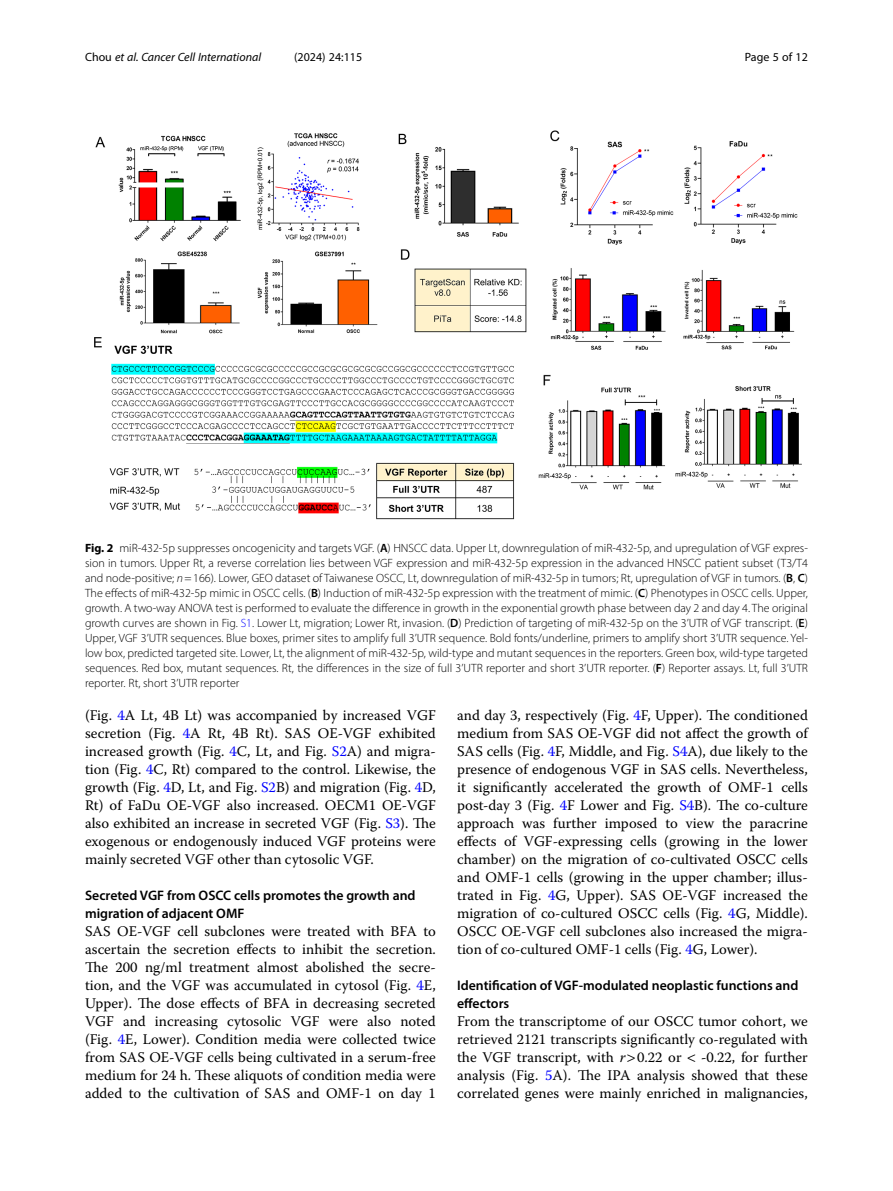
<style>
.page{position:relative;width:893px;height:1191px;background:#fff}
.page>*{position:absolute;margin:0;border:0;box-sizing:border-box;transform-origin:0 0}
.Body_Text{font:14.7px/18px "Warnock Pro";color:#000;text-align:justify}
.Head_2{font:600 13.8px/18px "Myriad Pro";color:#000}
.Figure_Caption{font:300 12px/15px "Myriad Pro";color:#000;text-align:justify}
.t1{font:italic 12px "Myriad Pro";color:#000}
.t2{font:12px "Myriad Pro";color:#000}
.s1{font-style:normal}
.s2{font-weight:700}
.s3{font-weight:600}
.s4{font-style:italic}
.s5{color:#00f}
</style>
<div class="page">
<img style="left:94px;top:130px;width:708px;height:390px">
<p class="t1" style="left:85px;top:50px;width:178px"><span class="s1">Chou</span> et al. Cancer Cell International</p>
<p class="t2" style="left:294px;top:50px;width:70px">(2024) 24:115</p>
<p class="t2" style="left:745px;top:50px;width:65px">Page 5 of 12</p>
<p class="Figure_Caption" style="left:85px;top:541px;width:724px"><span class="s2">Fig. 2</span> miR-432-5p suppresses oncogenicity and targets VGF. (<span class="s3">A</span>) HNSCC data. Upper Lt, downregulation of miR-432-5p, and upregulation of VGF expres&shy;sion in tumors. Upper Rt, a reverse correlation lies between VGF expression and miR-432-5p expression in the advanced HNSCC patient subset (T3/T4 and node-positive; <span class="s4">n</span>=166). Lower, GEO dataset of Taiwanese OSCC, Lt, downregulation of miR-432-5p in tumors; Rt, upregulation of VGF in tumors. (<span class="s3">B</span>, <span class="s3">C</span>)<br>The effects of miR-432-5p mimic in OSCC cells. (<span class="s3">B</span>) Induction of miR-432-5p expression with the treatment of mimic. (<span class="s3">C</span>) Phenotypes in OSCC cells. Upper, growth. A two-way ANOVA test is performed to evaluate the difference in growth in the exponential growth phase between day 2 and day 4. The original growth curves are shown in Fig. <span class="s5">S1</span>. Lower Lt, migration; Lower Rt, invasion. (<span class="s3">D</span>) Prediction of targeting of miR-432-5p on the 3’UTR of VGF transcript. (<span class="s3">E</span>)<br>Upper, VGF 3’UTR sequences. Blue boxes, primer sites to amplify full 3’UTR sequence. Bold fonts/underline, primers to amplify short 3’UTR sequence. Yel&shy;low box, predicted targeted site. Lower, Lt, the alignment of miR-432-5p, wild-type and mutant sequences in the reporters. Green box, wild-type targeted sequences. Red box, mutant sequences. Rt, the differences in the size of full 3’UTR reporter and short 3’UTR reporter. (<span class="s3">F</span>) Reporter assays. Lt, full 3’UTR reporter. Rt, short 3’UTR reporter</p>
<p class="Body_Text" style="left:85px;top:706px;width:352px">(Fig. <span class="s5">4</span>A Lt, 4B Lt) was accompanied by increased VGF secretion (Fig. <span class="s5">4</span>A Rt, 4B Rt). SAS OE-VGF exhibited increased growth (Fig. <span class="s5">4</span>C, Lt, and Fig. <span class="s5">S2</span>A) and migra&shy;tion (Fig. <span class="s5">4</span>C, Rt) compared to the control. Likewise, the growth (Fig. <span class="s5">4</span>D, Lt, and Fig. <span class="s5">S2</span>B) and migration (Fig. <span class="s5">4</span>D, Rt) of FaDu OE-VGF also increased. OECM1 OE-VGF also exhibited an increase in secreted VGF (Fig. <span class="s5">S3</span>). The exogenous or endogenously induced VGF proteins were mainly secreted VGF other than cytosolic VGF.</p>
<p class="Head_2" style="left:85px;top:886px;width:332px">Secreted VGF from OSCC cells promotes the growth and migration of adjacent OMF</p>
<p class="Body_Text" style="left:85px;top:922px;width:352px">SAS OE-VGF cell subclones were treated with BFA to ascertain the secretion effects to inhibit the secretion.<br>The 200 ng/ml treatment almost abolished the secre&shy;tion, and the VGF was accumulated in cytosol (Fig. <span class="s5">4</span>E, Upper). The dose effects of BFA in decreasing secreted VGF and increasing cytosolic VGF were also noted (Fig. <span class="s5">4</span>E, Lower). Condition media were collected twice from SAS OE-VGF cells being cultivated in a serum-free medium for 24 h. These aliquots of condition media were added to the cultivation of SAS and OMF-1 on day 1</p>
<p class="Body_Text" style="left:457px;top:706px;width:352px">and day 3, respectively (Fig. <span class="s5">4</span>F, Upper). The conditioned medium from SAS OE-VGF did not affect the growth of SAS cells (Fig. <span class="s5">4</span>F, Middle, and Fig. <span class="s5">S4</span>A), due likely to the presence of endogenous VGF in SAS cells. Nevertheless, it significantly accelerated the growth of OMF-1 cells post-day 3 (Fig. <span class="s5">4</span>F Lower and Fig. <span class="s5">S4</span>B). The co-culture approach was further imposed to view the paracrine effects of VGF-expressing cells (growing in the lower chamber) on the migration of co-cultivated OSCC cells and OMF-1 cells (growing in the upper chamber; illus&shy;trated in Fig. <span class="s5">4</span>G, Upper). SAS OE-VGF increased the migration of co-cultured OSCC cells (Fig. <span class="s5">4</span>G, Middle).<br>OSCC OE-VGF cell subclones also increased the migra&shy;tion of co-cultured OMF-1 cells (Fig. <span class="s5">4</span>G, Lower).</p>
<p class="Head_2" style="left:457px;top:976px;width:343px">Identification of VGF-modulated neoplastic functions and effectors</p>
<p class="Body_Text" style="left:457px;top:1012px;width:352px">From the transcriptome of our OSCC tumor cohort, we retrieved 2121 transcripts significantly co-regulated with the VGF transcript, with <span class="s4">r</span> 0.22 or</p>
<p class="Body_Text" style="left:457px;top:1048px;width:352px;text-indent:244px">-0.22, for further analysis (Fig. <span class="s5">5</span>A). The IPA analysis showed that these correlated genes were mainly enriched in malignancies,</p>
</div>
